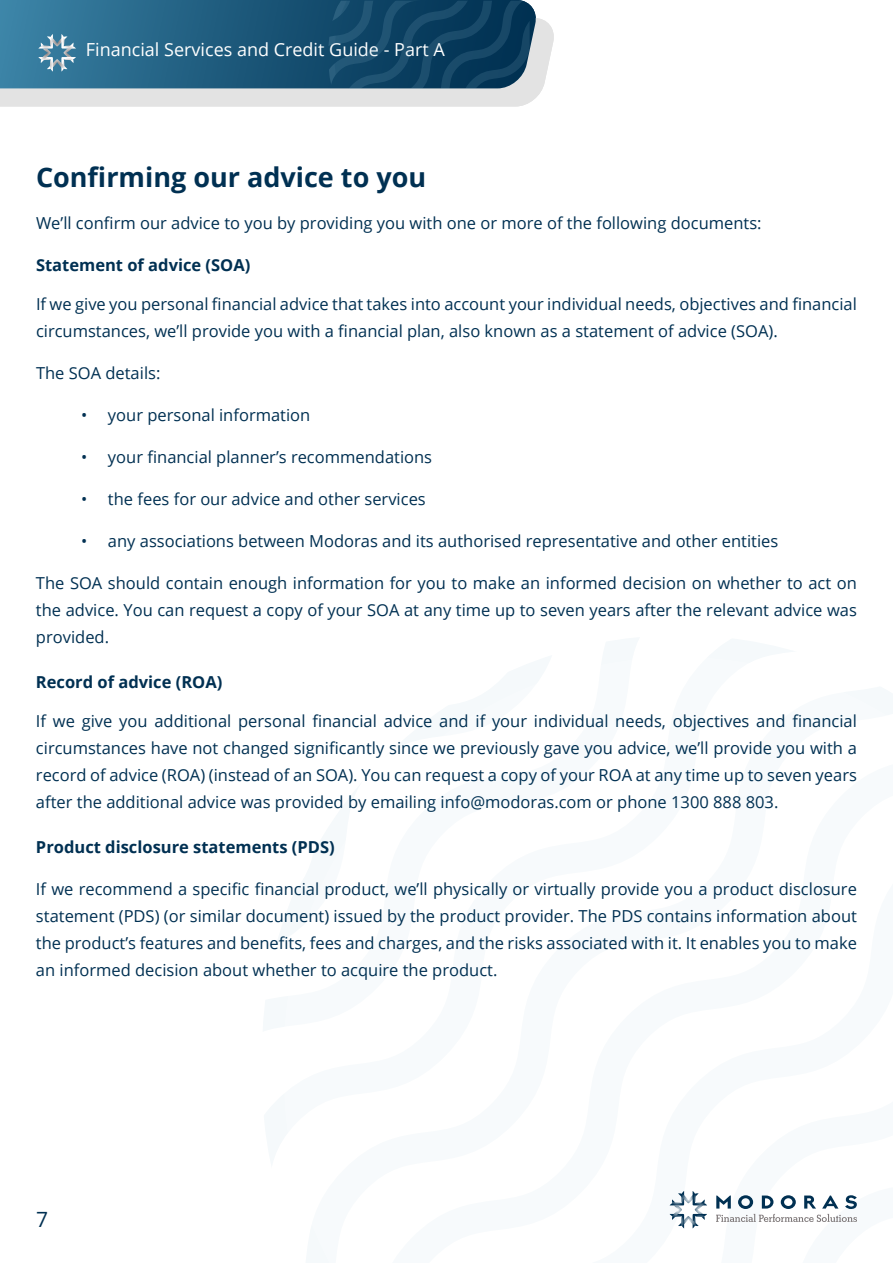
<style>
.page{position:relative;width:893px;height:1263px;background:#fff}
.page>*{position:absolute;margin:0;border:0;box-sizing:border-box;transform-origin:0 0}
.t1{font:700 27px "Open Sans";color:#003052}
.t2{font:21px "Open Sans";color:#fff}
.t3{font:21px "Open Sans";color:#003052}
.t4{font:18px "Open Sans";color:#fff}
.t5{font:16.5px/27px "Open Sans";color:#003052;text-align:justify}
.t6{font:700 16.5px "Open Sans";color:#003052}
.s1{font-size:31.5px}
</style>
<div class="page">
<svg style="left:670px;top:1191px;width:37px;height:37px"></svg>
<svg style="left:716px;top:1195px;width:141px;height:27px"></svg>
<svg style="left:0;top:18px;width:554px;height:88px;background:#e3e3e3"></svg>
<svg style="left:0;top:0;width:538px;height:88px;background:#347495"></svg>
<svg style="left:192px;top:1px;width:338px;height:88px;background:#164c6c"></svg>
<svg style="left:38px;top:34px;width:38px;height:38px"></svg>
<p class="t2" style="left:38px;top:33px;width:165px"><span class="s1">7</span> Privacy Policy</p>
<p class="t4" style="left:86px;top:37px;width:360px">Financial Services and Credit Guide - Part A</p>
<h1 class="t1" style="left:36px;top:158px;width:392px">Confirming our advice to you</h1>
<p class="t5" style="left:36px;top:209px;width:727px">We’ll confirm our advice to you by providing you with one or more of the following documents:</p>
<p class="t6" style="left:36px;top:253px;width:216px">Statement of advice (SOA)</p>
<p class="t5" style="left:36px;top:290px;width:822px">If we give you personal financial advice that takes into account your individual needs, objectives and financial circumstances, we’ll provide you with a financial plan, also known as a statement of advice (SOA).</p>
<p class="t5" style="left:36px;top:359px;width:126px">The SOA details:</p>
<p class="t5" style="left:81px;top:401px;width:231px">• your personal information</p>
<p class="t5" style="left:81px;top:443px;width:353px">• your financial planner’s recommendations</p>
<p class="t5" style="left:81px;top:485px;width:346px">• the fees for our advice and other services</p>
<p class="t5" style="left:81px;top:527px;width:699px">• any associations between Modoras and its authorised representative and other entities</p>
<p class="t5" style="left:36px;top:569px;width:822px">The SOA should contain enough information for you to make an informed decision on whether to act on the advice. You can request a copy of your SOA at any time up to seven years after the relevant advice was provided.</p>
<p class="t6" style="left:36px;top:670px;width:188px">Record of advice (ROA)</p>
<p class="t5" style="left:36px;top:707px;width:822px">If we give you additional personal financial advice and if your individual needs, objectives and financial circumstances have not changed significantly since we previously gave you advice, we’ll provide you with a record of advice (ROA) (instead of an SOA). You can request a copy of your ROA at any time up to seven years after the additional advice was provided by emailing info@modoras.com or phone 1300 888 803.</p>
<p class="t6" style="left:36px;top:835px;width:300px">Product disclosure statements (PDS)</p>
<p class="t5" style="left:36px;top:875px;width:822px">If we recommend a specific financial product, we’ll physically or virtually provide you a product disclosure statement (PDS) (or similar document) issued by the product provider. The PDS contains information about the product’s features and benefits, fees and charges, and the risks associated with it. It enables you to make an informed decision about whether to acquire the product.</p>
<p class="t3" style="left:36px;top:1204px;width:14px">7</p>
</div>
